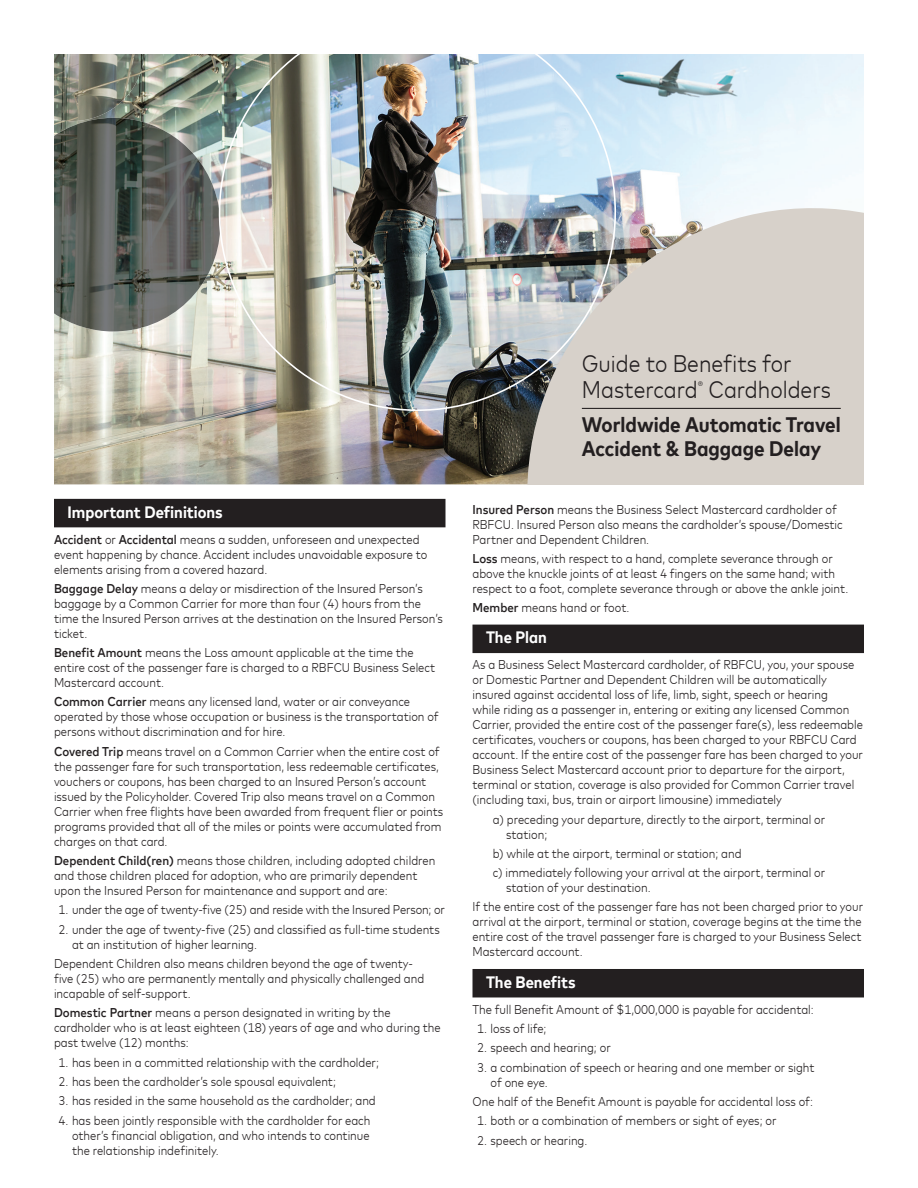
<style>
.page{position:relative;width:918px;height:1188px;background:#fff}
.page>*{position:absolute;margin:0;border:0;box-sizing:border-box;transform-origin:0 0}
.t1{font:300 24px/26px "Mark For MC Narrow W00";color:#231f20}
.t2{font:700 21px/24px "Mark For MC Narrow W00";color:#231f20}
.t3{font:700 16.5px "Mark For MC Narrow W00";color:#fff}
.t4{font:300 12.75px/15px "Mark For MC Narrow W00";color:#231f20}
.s1{font-weight:500}
</style>
<div class="page">
<img style="left:54px;top:54px;width:810px;height:430px">
<img style="left:54px;top:118px;width:138px;height:213px">
<img style="left:54px;top:54px;width:91px;height:67px">
<svg style="left:487px;top:168px;width:377px;height:316px;background:#d6d2cc"></svg>
<img style="left:192px;top:54px;width:451px;height:384px">
<div style="left:54px;top:499px;width:392px;height:28px;background:#231f20"></div>
<div style="left:472px;top:625px;width:392px;height:28px;background:#231f20"></div>
<div style="left:472px;top:969px;width:392px;height:28px;background:#231f20"></div>
<hr style="left:582px;top:408px;width:259px;height:1px;background:#231f20">
<h2 class="t3" style="left:68px;top:499px;width:157px">Important Definitions</h2>
<p class="t4" style="left:54px;top:531px;width:375px"><span class="s1">Accident</span> or <span class="s1">Accidental</span> means a sudden, unforeseen and unexpected event happening by chance. Accident includes unavoidable exposure to elements arising from a covered hazard.</p>
<p class="t4" style="left:54px;top:580px;width:391px"><span class="s1">Baggage Delay</span> means a delay or misdirection of the Insured Person’s baggage by a Common Carrier for more than four (4) hours from the time the Insured Person arrives at the destination on the Insured Person’s ticket.</p>
<p class="t4" style="left:54px;top:644px;width:383px"><span class="s1">Benefit Amount</span> means the Loss amount applicable at the time the entire cost of the passenger fare is charged to a RBFCU Business Select<br>Mastercard account.</p>
<p class="t4" style="left:54px;top:694px;width:386px"><span class="s1">Common Carrier</span> means any licensed land, water or air conveyance operated by those whose occupation or business is the transportation of persons without discrimination and for hire.</p>
<p class="t4" style="left:54px;top:743px;width:391px"><span class="s1">Covered Trip</span> means travel on a Common Carrier when the entire cost of the passenger fare for such transportation, less redeemable certificates, vouchers or coupons, has been charged to an Insured Person’s account issued by the Policyholder. Covered Trip also means travel on a Common Carrier when free flights have been awarded from frequent flier or points programs provided that all of the miles or points were accumulated from charges on that card.</p>
<p class="t4" style="left:54px;top:852px;width:383px"><span class="s1">Dependent Child(ren)</span> means those children, including adopted children and those children placed for adoption, who are primarily dependent upon the Insured Person for maintenance and support and are:</p>
<p class="t4" style="left:59px;top:901px;width:388px">1. under the age of twenty-five (25) and reside with the Insured Person; or</p>
<p class="t4" style="left:72px;top:921px;width:369px;text-indent:-14px">2. under the age of twenty-five (25) and classified as full-time students at an institution of higher learning.</p>
<p class="t4" style="left:54px;top:955px;width:372px">Dependent Children also means children beyond the age of twenty&shy;five (25) who are permanently mentally and physically challenged and incapable of self-support.</p>
<p class="t4" style="left:54px;top:1004px;width:388px"><span class="s1">Domestic Partner</span> means a person designated in writing by the cardholder who is at least eighteen (18) years of age and who during the past twelve (12) months:</p>
<p class="t4" style="left:59px;top:1054px;width:322px">1. has been in a committed relationship with the cardholder;</p>
<p class="t4" style="left:59px;top:1073px;width:279px">2. has been the cardholder’s sole spousal equivalent;</p>
<p class="t4" style="left:59px;top:1092px;width:319px">3. has resided in the same household as the cardholder; and</p>
<p class="t4" style="left:72px;top:1112px;width:300px;text-align:justify;text-indent:-14px">4. has been jointly responsible with the cardholder for each other’s financial obligation, and who intends to continue the relationship indefinitely.</p>
<h1 class="t1" style="left:582px;top:349px;width:251px">Guide to Benefits for<br>Mastercard<sup>®</sup> Cardholders</h1>
<h1 class="t2" style="left:582px;top:411px;width:260px">Worldwide Automatic Travel<br>Accident &amp; Baggage Delay</h1>
<p class="t4" style="left:472px;top:501px;width:372px"><span class="s1">Insured Person</span> means the Business Select Mastercard cardholder of<br>RBFCU. Insured Person also means the cardholder’s spouse/Domestic<br>Partner and Dependent Children.</p>
<p class="t4" style="left:472px;top:550px;width:377px"><span class="s1">Loss</span> means, with respect to a hand, complete severance through or above the knuckle joints of at least 4 fingers on the same hand; with respect to a foot, complete severance through or above the ankle joint.</p>
<p class="t4" style="left:472px;top:599px;width:159px"><span class="s1">Member</span> means hand or foot.</p>
<h2 class="t3" style="left:486px;top:625px;width:62px">The Plan</h2>
<p class="t4" style="left:472px;top:656px;width:392px">As a Business Select Mastercard cardholder, of RBFCU, you, your spouse or Domestic Partner and Dependent Children will be automatically insured against accidental loss of life, limb, sight, speech or hearing<br>while riding as a passenger in, entering or exiting any licensed Common Carrier, provided the entire cost of the passenger fare(s), less redeemable certificates, vouchers or coupons, has been charged to your RBFCU Card account. If the entire cost of the passenger fare has been charged to your Business Select Mastercard account prior to departure for the airport, terminal or station, coverage is also provided for Common Carrier travel (including taxi, bus, train or airport limousine) immediately</p>
<p class="t4" style="left:506px;top:811px;width:321px;text-indent:-14px">a) preceding your departure, directly to the airport, terminal or station;</p>
<p class="t4" style="left:493px;top:845px;width:250px">b) while at the airport, terminal or station; and</p>
<p class="t4" style="left:506px;top:864px;width:321px;text-indent:-14px">c) immediately following your arrival at the airport, terminal or station of your destination.</p>
<p class="t4" style="left:472px;top:899px;width:392px;text-align:justify">If the entire cost of the passenger fare has not been charged prior to your arrival at the airport, terminal or station, coverage begins at the time the entire cost of the travel passenger fare is charged to your Business Select Mastercard account.</p>
<h2 class="t3" style="left:486px;top:970px;width:91px">The Benefits</h2>
<p class="t4" style="left:472px;top:1001px;width:343px">The full Benefit Amount of $1,000,000 is payable for accidental:</p>
<p class="t4" style="left:477px;top:1020px;width:71px">1. loss of life;</p>
<p class="t4" style="left:477px;top:1039px;width:135px">2. speech and hearing; or</p>
<p class="t4" style="left:491px;top:1059px;width:326px;text-indent:-14px">3. a combination of speech or hearing and one member or sight of one eye.</p>
<p class="t4" style="left:472px;top:1093px;width:342px">One half of the Benefit Amount is payable for accidental loss of:</p>
<p class="t4" style="left:477px;top:1112px;width:301px">1. both or a combination of members or sight of eyes; or</p>
<p class="t4" style="left:477px;top:1132px;width:112px">2. speech or hearing.</p>
</div>
